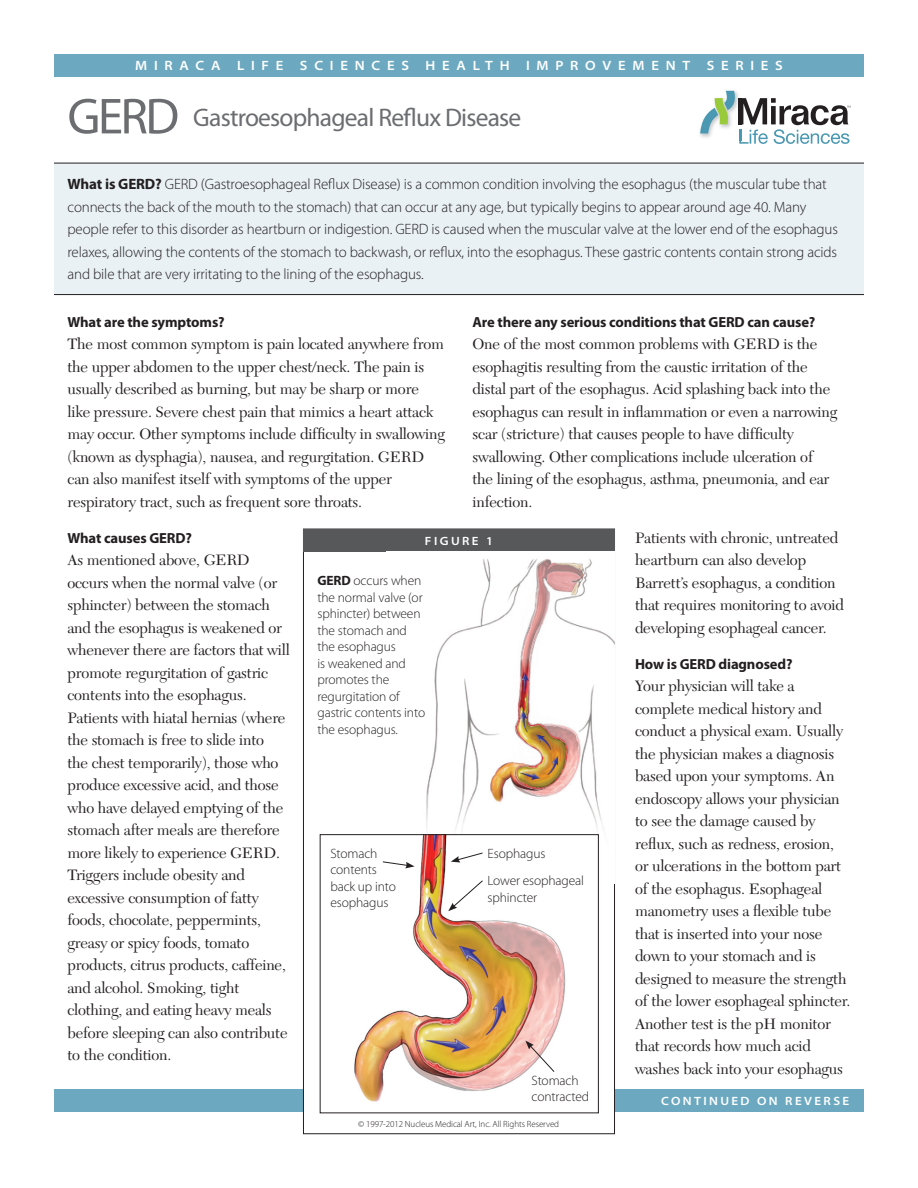
<style>
.page{position:relative;width:918px;height:1188px;background:#fff}
.page>*{position:absolute;margin:0;border:0;box-sizing:border-box;transform-origin:0 0}
.t1{font:25.5px "Myriad Pro";letter-spacing:-.03em;color:#6c6d70}
.Body_Copy{font:15.75px/22.5px "New Caledonia";letter-spacing:-.01em;color:#231f20}
.t2{font:300 15px/22.5px "Myriad Pro";letter-spacing:-.01em;color:#231f20}
.Body_Copy-2{font:700 14.7px "Myriad Pro";letter-spacing:-.01em;color:#231f20}
.Body_Copy-3{font:300 13.5px/16.5px "Myriad Pro";letter-spacing:-.01em;color:#231f20}
.t3{font:600 semi-expanded 13.5px "Myriad Pro";letter-spacing:.5em;color:#fff}
.t4{font:600 semi-expanded 12px "Myriad Pro";letter-spacing:.2em;color:#fff}
.Body_Copy-4{font:300 9px "Myriad Pro";letter-spacing:-.01em;color:#231f20}
.s1{font-size:51px}
.s2{font-weight:700}
</style>
<div class="page">
<div style="left:54px;top:54px;width:810px;height:23px;background:#6ca9c0"></div>
<div style="left:54px;top:1089px;width:810px;height:23px;background:#6ca9c0"></div>
<div style="left:54px;top:163px;width:810px;height:131px;background:#e9f1f5"></div>
<svg style="left:700px;top:91px;width:150px;height:53px"></svg>
<hr style="left:54px;top:163px;width:810px;height:1px;background:#231f20">
<hr style="left:54px;top:294px;width:810px;height:1px;background:#231f20">
<div style="left:303px;top:529px;width:312px;height:605px;background:#fff"></div>
<div style="left:303px;top:529px;width:312px;height:22px;background:#57585a"></div>
<img style="left:426px;top:559px;width:188px;height:273px">
<img style="left:354px;top:836px;width:212px;height:266px">
<div style="left:320px;top:834px;width:279px;height:279px;border:1px solid #231f20"></div>
<svg style="left:382px;top:861px;width:33px;height:7px"></svg>
<svg style="left:451px;top:852px;width:32px;height:11px"></svg>
<svg style="left:448px;top:880px;width:35px;height:31px"></svg>
<svg style="left:525px;top:1041px;width:30px;height:31px"></svg>
<p class="t3" style="left:135px;top:58px;width:649px">MIRACA LIFE SCIENCES HEALTH IMPROVEMENT SERIES</p>
<p class="t1" style="left:68px;top:102px;width:455px"><span class="s1">GERD</span> Gastroesophageal Reflux Disease</p>
<p class="t2" style="left:68px;top:173px;width:772px"><span class="s2">What is GERD?</span> GERD (Gastroesophageal Reflux Disease) is a common condition involving the esophagus (the muscular tube that connects the back of the mouth to the stomach) that can occur at any age, but typically begins to appear around age 40. Many people refer to this disorder as heartburn or indigestion. GERD is caused when the muscular valve at the lower end of the esophagus relaxes, allowing the contents of the stomach to backwash, or reflux, into the esophagus. These gastric contents contain strong acids and bile that are very irritating to the lining of the esophagus.</p>
<p class="Body_Copy-2" style="left:68px;top:312px;width:159px">What are the symptoms?</p>
<p class="Body_Copy" style="left:68px;top:333px;width:379px">The most common symptom is pain located anywhere from the upper abdomen to the upper chest/neck. The pain is usually described as burning, but may be sharp or more like pressure. Severe chest pain that mimics a heart attack may occur. Other symptoms include difficulty in swallowing (known as dysphagia), nausea, and regurgitation. GERD can also manifest itself with symptoms of the upper respiratory tract, such as frequent sore throats.</p>
<p class="Body_Copy-2" style="left:68px;top:528px;width:126px">What causes GERD?</p>
<p class="Body_Copy" style="left:68px;top:549px;width:224px">As mentioned above, GERD occurs when the normal valve (or sphincter) between the stomach and the esophagus is weakened or whenever there are factors that will promote regurgitation of gastric contents into the esophagus.<br>Patients with hiatal hernias (where the stomach is free to slide into<br>the chest temporarily), those who produce excessive acid, and those who have delayed emptying of the stomach after meals are therefore more likely to experience GERD.<br>Triggers include obesity and excessive consumption of fatty foods, chocolate, peppermints, greasy or spicy foods, tomato products, citrus products, caffeine, and alcohol. Smoking, tight clothing, and eating heavy meals before sleeping can also contribute to the condition.</p>
<p class="Body_Copy-2" style="left:472px;top:312px;width:344px">Are there any serious conditions that GERD can cause?</p>
<p class="Body_Copy" style="left:472px;top:333px;width:366px">One of the most common problems with GERD is the esophagitis resulting from the caustic irritation of the distal part of the esophagus. Acid splashing back into the esophagus can result in inflammation or even a narrowing scar (stricture) that causes people to have difficulty swallowing. Other complications include ulceration of the lining of the esophagus, asthma, pneumonia, and ear infection.</p>
<p class="Body_Copy" style="left:635px;top:526px;width:210px">Patients with chronic, untreated heartburn can also develop<br>Barrett’s esophagus, a condition that requires monitoring to avoid developing esophageal cancer.</p>
<p class="Body_Copy-2" style="left:635px;top:654px;width:159px">How is GERD diagnosed?</p>
<p class="Body_Copy" style="left:635px;top:675px;width:217px">Your physician will take a complete medical history and conduct a physical exam. Usually the physician makes a diagnosis based upon your symptoms. An endoscopy allows your physician to see the damage caused by reflux, such as redness, erosion, or ulcerations in the bottom part of the esophagus. Esophageal manometry uses a flexible tube that is inserted into your nose down to your stomach and is designed to measure the strength of the lower esophageal sphincter.<br>Another test is the pH monitor that records how much acid washes back into your esophagus</p>
<p class="t4" style="left:661px;top:1094px;width:190px">CONTINUED ON REVERSE</p>
<p class="t4" style="left:425px;top:534px;width:70px">FIGURE 1</p>
<p class="Body_Copy-3" style="left:318px;top:572px;width:109px"><span class="s2">GERD</span> occurs when the normal valve (or sphincter) between the stomach and the esophagus<br>is weakened and promotes the regurgitation of gastric contents into the esophagus.</p>
<p class="Body_Copy-3" style="left:330px;top:845px;width:67px">Stomach contents back up into esophagus</p>
<p class="Body_Copy-3" style="left:488px;top:845px;width:59px">Esophagus</p>
<p class="Body_Copy-3" style="left:488px;top:872px;width:98px">Lower esophageal sphincter</p>
<p class="Body_Copy-3" style="left:532px;top:1072px;width:59px">Stomach contracted</p>
<p class="Body_Copy-4" style="left:358px;top:1118px;width:202px">© 1997-2012 Nucleus Medical Art, Inc. All Rights Reserved</p>
</div>
